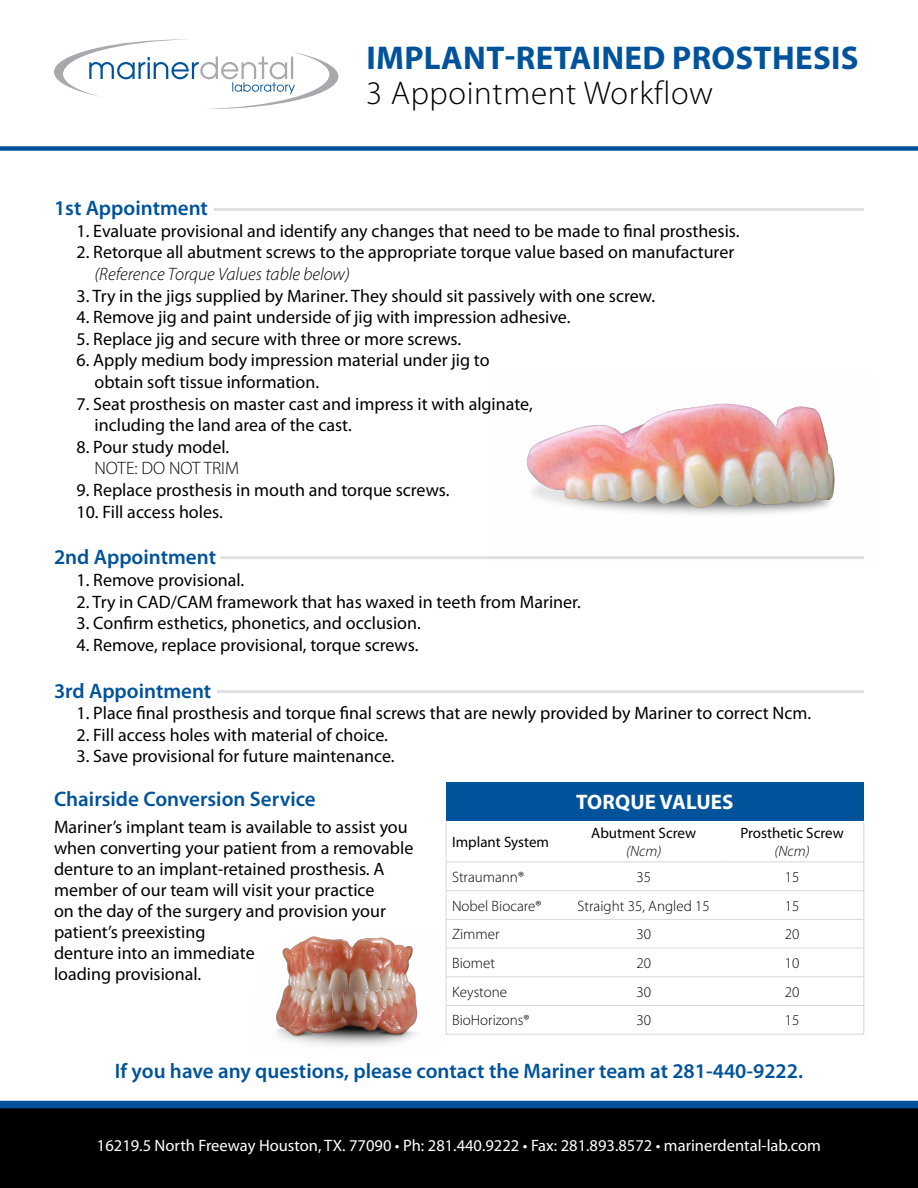
<style>
.page{position:relative;width:918px;height:1188px;background:#fff}
.page>*{position:absolute;margin:0;border:0;box-sizing:border-box;transform-origin:0 0}
.t1{font:700 33px "Myriad Pro";letter-spacing:.01em;color:#00539b}
.t2{font:300 33px "Myriad Pro";letter-spacing:.02em;color:#000}
.t3{font:600 21px "Myriad Pro";color:#00539b}
.t4{font:700 21px "Myriad Pro";letter-spacing:.01em;color:#fff}
.t5{font:18px/21px "Myriad Pro";color:#000}
.t6{font:italic 300 18px "Myriad Pro";color:#000}
.t7{font:300 18px "Myriad Pro";color:#000}
.t8{font:16.5px "Myriad Pro";color:#fff}
.t9{font:300 15px "Myriad Pro";color:#000}
.t10{font:15px "Myriad Pro";color:#000}
.t11{font:italic 300 15px "Myriad Pro";color:#000}
</style>
<div class="page">
<svg style="left:54px;top:39px;width:284px;height:70px"></svg>
<div style="left:0;top:146px;width:918px;height:5px;background:#00539b"></div>
<div style="left:0;top:1108px;width:918px;height:80px;background:#000"></div>
<div style="left:0;top:1101px;width:918px;height:7px;background:#00539b"></div>
<hr style="left:214px;top:208px;width:650px;height:3px;background:#a7a9ac">
<hr style="left:220px;top:556px;width:644px;height:3px;background:#a7a9ac">
<hr style="left:217px;top:690px;width:647px;height:3px;background:#a7a9ac">
<div style="left:446px;top:782px;width:418px;height:39px;background:#00539b"></div>
<hr style="left:446px;top:821px;width:1px;height:41px;background:#d5d7d8">
<hr style="left:864px;top:821px;width:1px;height:41px;background:#d5d7d8">
<hr style="left:446px;top:862px;width:121px;height:1px;background:#d5d7d8">
<hr style="left:567px;top:862px;width:153px;height:1px;background:#d5d7d8">
<hr style="left:720px;top:862px;width:144px;height:1px;background:#d5d7d8">
<hr style="left:446px;top:890px;width:121px;height:1px;background:#d5d7d8">
<hr style="left:567px;top:890px;width:153px;height:1px;background:#d5d7d8">
<hr style="left:720px;top:890px;width:144px;height:1px;background:#d5d7d8">
<hr style="left:446px;top:919px;width:121px;height:1px;background:#d5d7d8">
<hr style="left:567px;top:919px;width:153px;height:1px;background:#d5d7d8">
<hr style="left:720px;top:919px;width:144px;height:1px;background:#d5d7d8">
<hr style="left:446px;top:948px;width:121px;height:1px;background:#d5d7d8">
<hr style="left:567px;top:948px;width:153px;height:1px;background:#d5d7d8">
<hr style="left:720px;top:948px;width:144px;height:1px;background:#d5d7d8">
<hr style="left:446px;top:977px;width:121px;height:1px;background:#d5d7d8">
<hr style="left:567px;top:977px;width:153px;height:1px;background:#d5d7d8">
<hr style="left:720px;top:977px;width:144px;height:1px;background:#d5d7d8">
<hr style="left:446px;top:1005px;width:121px;height:1px;background:#d5d7d8">
<svg style="left:446px;top:862px;width:1px;height:172px"></svg>
<hr style="left:567px;top:1005px;width:153px;height:1px;background:#d5d7d8">
<hr style="left:720px;top:1005px;width:144px;height:1px;background:#d5d7d8">
<svg style="left:864px;top:862px;width:1px;height:172px"></svg>
<hr style="left:446px;top:1034px;width:121px;height:1px;background:#d5d7d8">
<hr style="left:567px;top:1034px;width:153px;height:1px;background:#d5d7d8">
<hr style="left:720px;top:1034px;width:144px;height:1px;background:#d5d7d8">
<img style="left:276px;top:936px;width:142px;height:110px">
<img style="left:489px;top:403px;width:375px;height:156px">
<h1 class="t1" style="left:366px;top:37px;width:494px">IMPLANT-RETAINED PROSTHESIS</h1>
<h1 class="t2" style="left:366px;top:73px;width:348px">3 Appointment Workflow</h1>
<p class="t3" style="left:54px;top:195px;width:155px">1st Appointment</p>
<p class="t5" style="left:76px;top:220px;width:665px">1. Evaluate provisional and identify any changes that need to be made to final prosthesis.</p>
<p class="t5" style="left:76px;top:242px;width:659px">2. Retorque all abutment screws to the appropriate torque value based on manufacturer</p>
<p class="t6" style="left:94px;top:263px;width:257px">(Reference Torque Values table below)</p>
<p class="t5" style="left:76px;top:285px;width:580px">3. Try in the jigs supplied by Mariner. They should sit passively with one screw.</p>
<p class="t5" style="left:76px;top:306px;width:496px">4. Remove jig and paint underside of jig with impression adhesive.</p>
<p class="t5" style="left:76px;top:328px;width:386px">5. Replace jig and secure with three or more screws.</p>
<p class="t5" style="left:94px;top:349px;width:397px;line-height:21.6px;text-indent:-18px">6. Apply medium body impression material under jig to obtain soft tissue information.</p>
<p class="t5" style="left:94px;top:393px;width:440px;line-height:21.6px;text-indent:-18px">7. Seat prosthesis on master cast and impress it with alginate, including the land area of the cast.</p>
<p class="t5" style="left:76px;top:436px;width:154px">8. Pour study model.</p>
<p class="t7" style="left:94px;top:458px;width:146px">NOTE: DO NOT TRIM</p>
<p class="t5" style="left:76px;top:479px;width:374px">9. Replace prosthesis in mouth and torque screws.</p>
<p class="t5" style="left:76px;top:501px;width:148px">10. Fill access holes.</p>
<p class="t3" style="left:54px;top:544px;width:164px">2nd Appointment</p>
<p class="t5" style="left:76px;top:569px;width:169px">1. Remove provisional.</p>
<p class="t5" style="left:76px;top:591px;width:506px">2. Try in CAD/CAM framework that has waxed in teeth from Mariner.</p>
<p class="t5" style="left:76px;top:612px;width:346px">3. Confirm esthetics, phonetics, and occlusion.</p>
<p class="t5" style="left:76px;top:634px;width:343px">4. Remove, replace provisional, torque screws.</p>
<p class="t3" style="left:54px;top:677px;width:159px">3rd Appointment</p>
<p class="t5" style="left:76px;top:702px;width:736px">1. Place final prosthesis and torque final screws that are newly provided by Mariner to correct Ncm.</p>
<p class="t5" style="left:76px;top:724px;width:313px">2. Fill access holes with material of choice.</p>
<p class="t5" style="left:76px;top:746px;width:320px">3. Save provisional for future maintenance.</p>
<p class="t3" style="left:54px;top:786px;width:263px">Chairside Conversion Service</p>
<p class="t5" style="left:54px;top:816px;width:361px">Mariner’s implant team is available to assist you when converting your patient from a removable denture to an implant-retained prosthesis. A member of our team will visit your practice<br>on the day of the surgery and provision your patient’s preexisting<br>denture into an immediate<br>loading provisional.</p>
<p class="t4" style="left:576px;top:789px;width:159px">TORQUE VALUES</p>
<p class="t10" style="left:591px;top:824px;width:106px">Abutment Screw</p>
<p class="t11" style="left:626px;top:842px;width:37px">(Ncm)</p>
<p class="t10" style="left:740px;top:824px;width:105px">Prosthetic Screw</p>
<p class="t11" style="left:774px;top:842px;width:37px">(Ncm)</p>
<p class="t10" style="left:452px;top:833px;width:99px">Implant System</p>
<p class="t9" style="left:452px;top:868px;width:73px">Straumann®</p>
<p class="t9" style="left:636px;top:868px;width:16px">35</p>
<p class="t9" style="left:785px;top:868px;width:16px">15</p>
<p class="t9" style="left:452px;top:897px;width:91px">Nobel Biocare®</p>
<p class="t9" style="left:578px;top:897px;width:134px">Straight 35, Angled 15</p>
<p class="t9" style="left:785px;top:897px;width:16px">15</p>
<p class="t9" style="left:452px;top:925px;width:49px">Zimmer</p>
<p class="t9" style="left:636px;top:925px;width:16px">30</p>
<p class="t9" style="left:785px;top:925px;width:16px">20</p>
<p class="t9" style="left:452px;top:954px;width:44px">Biomet</p>
<p class="t9" style="left:636px;top:954px;width:16px">20</p>
<p class="t9" style="left:785px;top:954px;width:16px">10</p>
<p class="t9" style="left:452px;top:983px;width:57px">Keystone</p>
<p class="t9" style="left:636px;top:983px;width:16px">30</p>
<p class="t9" style="left:785px;top:983px;width:16px">20</p>
<p class="t9" style="left:452px;top:1011px;width:79px">BioHorizons®</p>
<p class="t9" style="left:636px;top:1011px;width:16px">30</p>
<p class="t9" style="left:785px;top:1011px;width:16px">15</p>
<p class="t3" style="left:115px;top:1058px;width:690px">If you have any questions, please contact the Mariner team at 281-440-9222.</p>
<p class="t8" style="left:97px;top:1136px;width:726px">16219.5 North Freeway Houston, TX. 77090 • Ph: 281.440.9222 • Fax: 281.893.8572 • marinerdental-lab.com</p>
</div>
